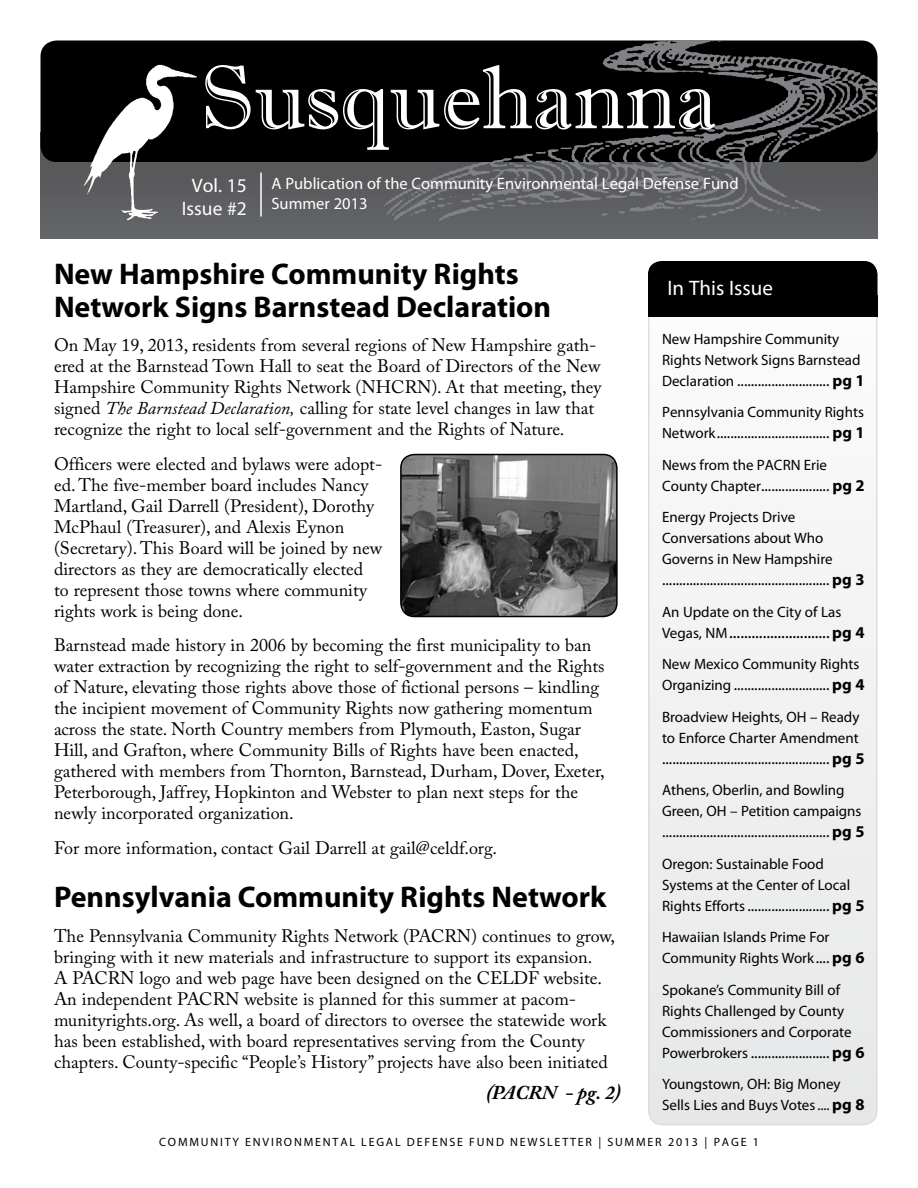
<style>
.page{position:relative;width:918px;height:1188px;background:#fff}
.page>*{position:absolute;margin:0;border:0;box-sizing:border-box;transform-origin:0 0}
.t1{font:90px "Imprint MT Shadow";color:#fff}
.t2{font:700 30px/33px "Myriad Pro";color:#000}
.t3{font:21px "Myriad Pro";color:#fff}
.t4{font:19.5px/23.4px "Myriad Pro";color:#fff;text-align:center}
.t5{font:italic 700 19.5px "Adobe Caslon Pro";color:#000}
.t6{font:18px/21px "Adobe Caslon Pro";color:#000}
.t7{font:18px "Myriad Pro";color:#000}
.t8{font:16.5px "Myriad Pro";color:#000}
.t9{font:16.5px/19.8px "Myriad Pro";color:#fff}
.t10{font:15px/21px "Myriad Pro";color:#000}
.t11{font:12px "Myriad Pro";letter-spacing:.15em;color:#000}
.s1{font-style:italic}
.s2{font-size:15px}
.s3{font-weight:700}
.s4{font-weight:700;font-size:16.5px}
.s5{font-size:16.5px}
</style>
<div class="page">
<div style="left:40px;top:132px;width:838px;height:106px;background:#606163"></div>
<img style="left:383px;top:162px;width:438px;height:59px">
<div style="left:40px;top:40px;width:838px;height:122px;background:#000;border-radius:16px"></div>
<img style="left:378px;top:40px;width:500px;height:122px">
<hr style="left:260px;top:172px;width:2px;height:45px;background:#fff">
<svg style="left:649px;top:262px;width:227px;height:863px"></svg>
<div style="left:648px;top:261px;width:230px;height:864px;border:2px solid #dcddde;border-radius:14px"></div>
<div style="left:648px;top:261px;width:230px;height:50px;background:#000;border-radius:14px"></div>
<div style="left:648px;top:295px;width:230px;height:22px;background:#000"></div>
<img style="left:83px;top:64px;width:114px;height:156px">
<img style="left:401px;top:455px;width:215px;height:162px">
<div style="left:400px;top:454px;width:218px;height:163px;border:2px solid #000;border-radius:14px"></div>
<h1 class="t1" style="left:200px;top:45px;width:518px">Susquehanna</h1>
<p class="t4" style="left:182px;top:173px;width:66px">Vol. 15<br>Issue #2</p>
<p class="t9" style="left:272px;top:174px;width:469px">A Publication of the Community Environmental Legal Defense Fund<br>Summer 2013</p>
<h2 class="t2" style="left:54px;top:256px;width:499px">New Hampshire Community Rights<br>Network Signs Barnstead Declaration</h2>
<p class="t6" style="left:54px;top:334px;width:549px">On May 19, 2013, residents from several regions of New Hampshire gath&shy;ered at the Barnstead Town Hall to seat the Board of Directors of the New Hampshire Community Rights Network (NHCRN). At that meeting, they signed <span class="s1">The Barnstead Declaration,</span> calling for state level changes in law that recognize the right to local self-government and the Rights of Nature.</p>
<p class="t6" style="left:54px;top:453px;width:330px">Officers were elected and bylaws were adopt&shy;ed. The five-member board includes Nancy Martland, Gail Darrell (President), Dorothy McPhaul (Treasurer), and Alexis Eynon (Secretary). This Board will be joined by new directors as they are democratically elected to represent those towns where community rights work is being done.</p>
<p class="t6" style="left:54px;top:634px;width:552px">Barnstead made history in 2006 by becoming the first municipality to ban water extraction by recognizing the right to self-government and the Rights of Nature, elevating those rights above those of fictional persons – kindling the incipient movement of Community Rights now gathering momentum across the state. North Country members from Plymouth, Easton, Sugar Hill, and Grafton, where Community Bills of Rights have been enacted, gathered with members from Thornton, Barnstead, Durham, Dover, Exeter, Peterborough, Jaffrey, Hopkinton and Webster to plan next steps for the newly incorporated organization.</p>
<p class="t6" style="left:54px;top:837px;width:445px">For more information, contact Gail Darrell at gail@celdf.org.</p>
<h2 class="t2" style="left:54px;top:879px;width:554px">Pennsylvania Community Rights Network</h2>
<p class="t6" style="left:54px;top:925px;width:563px">The Pennsylvania Community Rights Network (PACRN) continues to grow, bringing with it new materials and infrastructure to support its expansion.<br>A PACRN logo and web page have been designed on the CELDF website.<br>An independent PACRN website is planned for this summer at pacom&shy;munityrights.org. As well, a board of directors to oversee the statewide work has been established, with board representatives serving from the County chapters. County-specific “People’s History” projects have also been initiated</p>
<p class="t5" style="left:486px;top:1081px;width:136px">(PACRN - pg. 2)</p>
<p class="t3" style="left:668px;top:275px;width:107px">In This Issue</p>
<p class="t10" style="left:662px;top:328px;width:200px">New Hampshire Community<br>Rights Network Signs Barnstead</p>
<p class="t8" style="left:662px;top:370px;width:204px"><span class="s2">Declaration</span> ........................... <span class="s3">pg 1</span></p>
<p class="t10" style="left:662px;top:402px;width:203px">Pennsylvania Community Rights</p>
<p class="t8" style="left:662px;top:423px;width:204px"><span class="s2">Network</span>................................. <span class="s3">pg 1</span></p>
<p class="t10" style="left:662px;top:454px;width:167px">News from the PACRN Erie</p>
<p class="t8" style="left:662px;top:475px;width:204px"><span class="s2">County Chapter</span>.................... <span class="s3">pg 2</span></p>
<p class="t10" style="left:662px;top:507px;width:172px">Energy Projects Drive<br>Conversations about Who<br>Governs in New Hampshire</p>
<p class="t8" style="left:662px;top:570px;width:204px">................................................. <span class="s3">pg 3</span></p>
<p class="t10" style="left:662px;top:601px;width:181px">An Update on the City of Las</p>
<p class="t7" style="left:662px;top:621px;width:204px"><span class="s2">Vegas, NM</span>...........................<span class="s4">pg 4</span></p>
<p class="t10" style="left:662px;top:654px;width:199px">New Mexico Community Rights</p>
<p class="t8" style="left:662px;top:675px;width:204px"><span class="s2">Organizing</span> ............................ <span class="s3">pg 4</span></p>
<p class="t10" style="left:662px;top:706px;width:199px">Broadview Heights, OH – Ready to Enforce Charter Amendment</p>
<p class="t8" style="left:662px;top:748px;width:204px">................................................. <span class="s3">pg 5</span></p>
<p class="t10" style="left:662px;top:780px;width:201px">Athens, Oberlin, and Bowling<br>Green, OH – Petition campaigns</p>
<p class="t8" style="left:662px;top:822px;width:204px">................................................. <span class="s3">pg 5</span></p>
<p class="t10" style="left:662px;top:853px;width:190px">Oregon: Sustainable Food<br>Systems at the Center of Local</p>
<p class="t8" style="left:662px;top:895px;width:204px"><span class="s2">Rights Efforts</span>........................ <span class="s3">pg 5</span></p>
<p class="t10" style="left:662px;top:927px;width:204px">Hawaiian Islands Prime For<br>Community Rights Work<span class="s5">....</span> <span class="s4">pg 6</span></p>
<p class="t10" style="left:662px;top:979px;width:191px">Spokane’s Community Bill of<br>Rights Challenged by County<br>Commissioners and Corporate</p>
<p class="t8" style="left:662px;top:1042px;width:204px"><span class="s2">Powerbrokers</span> ....................... <span class="s3">pg 6</span></p>
<p class="t10" style="left:662px;top:1074px;width:204px">Youngstown, OH: Big Money<br>Sells Lies and Buys Votes.... <span class="s4">pg 8</span></p>
<p class="t11" style="left:159px;top:1135px;width:601px">COMMUNITY ENVIRONMENTAL LEGAL DEFENSE FUND NEWSLETTER | SUMMER 2013 | PAGE 1</p>
</div>
